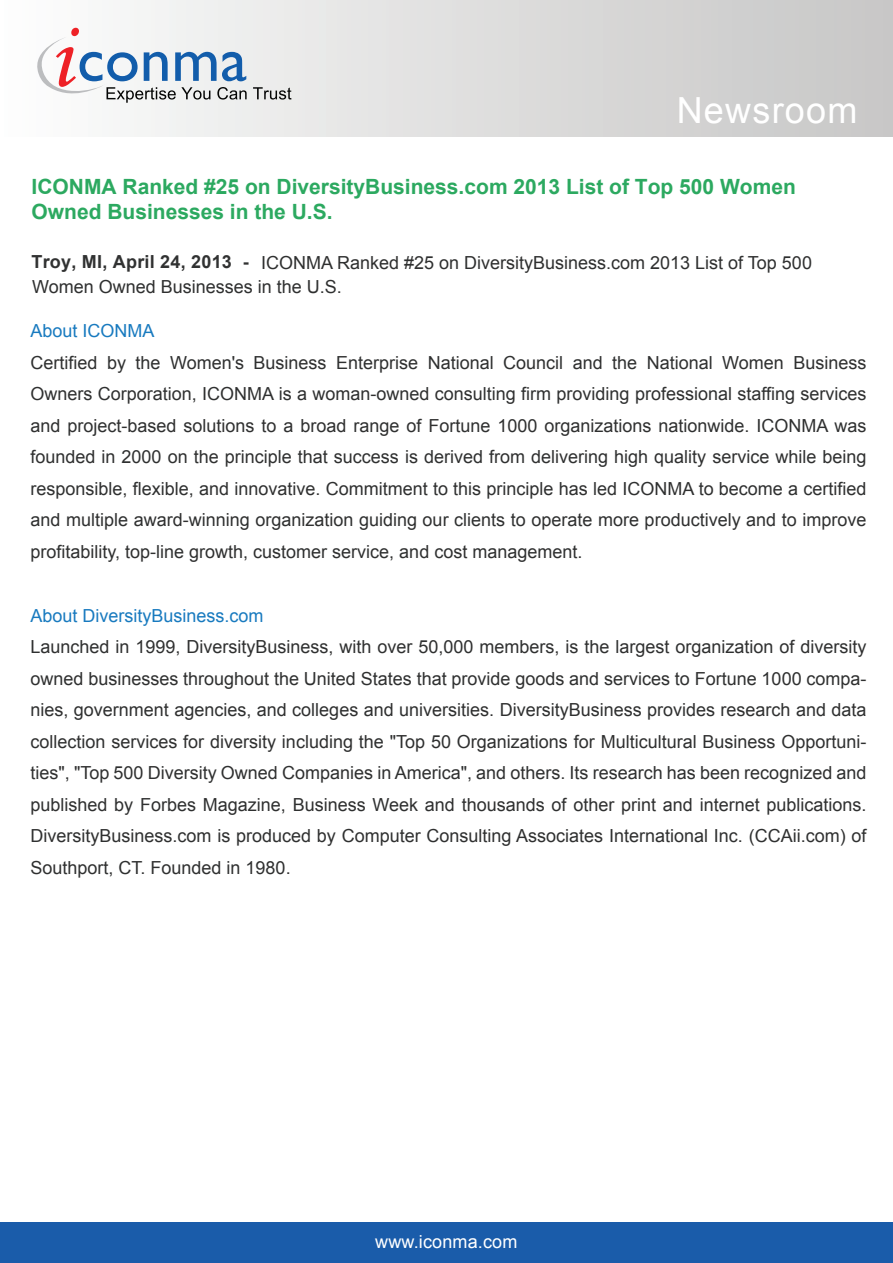
<style>
.page{position:relative;width:893px;height:1263px;background:#fff}
.page>*{position:absolute;margin:0;border:0;box-sizing:border-box;transform-origin:0 0}
.t1{font:36px "Arial";letter-spacing:.035em;color:#fff}
.t2{font:700 21px/25.2px "Arial";color:#2ca960}
.t3{font:18px/31.5px "Arial";color:#2f3030;text-align:justify}
.t4{font:18px "Arial";color:#187abf}
.t5{font:700 18px "Arial";letter-spacing:.015em;color:#313232}
.t6{font:18px "Arial";letter-spacing:.01em;color:#fff}
</style>
<div class="page">
<div style="left:0;top:0;width:892px;height:137px;background:linear-gradient(to right,#fdfdfd,#c6c6c5)"></div>
<svg style="left:30px;top:28px;width:217px;height:75px"></svg>
<svg style="left:253px;top:87px;width:38px;height:13px"></svg>
<div style="left:0;top:1223px;width:893px;height:40px;background:#1a5caa"></div>
<h1 class="t1" style="left:677px;top:87px;width:182px">Newsroom</h1>
<p class="t2" style="left:32px;top:174px;width:766px">ICONMA Ranked #25 on DiversityBusiness.com 2013 List of Top 500 Women<br>Owned Businesses in the U.S.</p>
<p class="t3" style="left:32px;top:250px;width:781px;line-height:24.5px;text-indent:229px">ICONMA Ranked #25 on DiversityBusiness.com 2013 List of Top 500<br>Women Owned Businesses in the U.S.</p>
<p class="t4" style="left:30px;top:319px;width:126px">About ICONMA</p>
<p class="t3" style="left:30px;top:347px;width:837px">Certified by the Women's Business Enterprise National Council and the National Women Business Owners Corporation, ICONMA is a woman-owned consulting firm providing professional staffing services and project-based solutions to a broad range of Fortune 1000 organizations nationwide. ICONMA was founded in 2000 on the principle that success is derived from delivering high quality service while being responsible, flexible, and innovative. Commitment to this principle has led ICONMA to become a certified and multiple award-winning organization guiding our clients to operate more productively and to improve profitability, top-line growth, customer service, and cost management.</p>
<p class="t5" style="left:32px;top:250px;width:219px">Troy, MI, April 24, 2013 -</p>
<p class="t4" style="left:30px;top:604px;width:235px">About DiversityBusiness.com</p>
<p class="t3" style="left:30px;top:631px;width:838px">Launched in 1999, DiversityBusiness, with over 50,000 members, is the largest organization of diversity owned businesses throughout the United States that provide goods and services to Fortune 1000 compa&shy;nies, government agencies, and colleges and universities. DiversityBusiness provides research and data collection services for diversity including the "Top 50 Organizations for Multicultural Business Opportuni&shy;ties", "Top 500 Diversity Owned Companies in America", and others. Its research has been recognized and published by Forbes Magazine, Business Week and thousands of other print and internet publications.<br>DiversityBusiness.com is produced by Computer Consulting Associates International Inc. (CCAii.com) of Southport, CT. Founded in 1980.</p>
<p class="t6" style="left:375px;top:1229px;width:144px">www.iconma.com</p>
</div>
